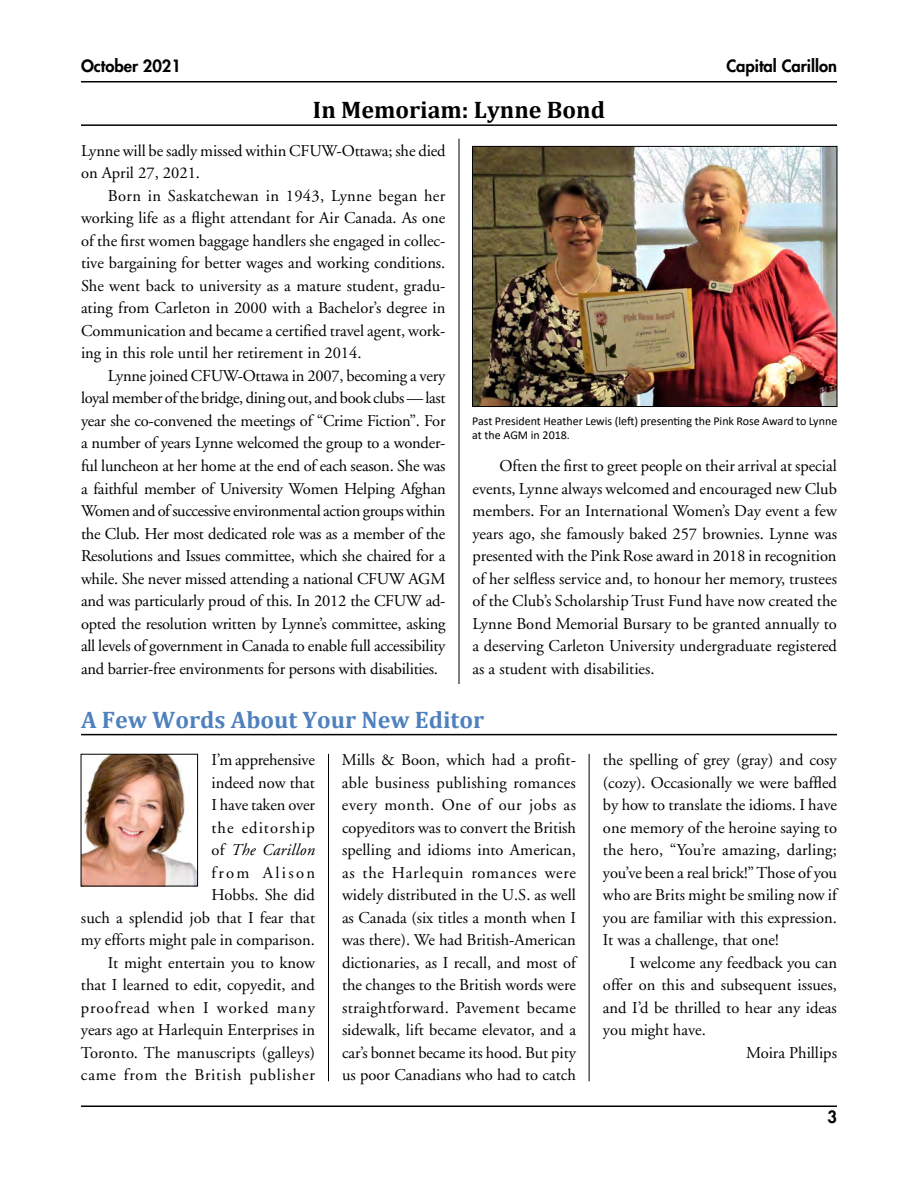
<style>
.page{position:relative;width:918px;height:1188px;background:#fff}
.page>*{position:absolute;margin:0;border:0;box-sizing:border-box;transform-origin:0 0}
.Heading_1{font:700 24px "Cambria";color:#4f81bd}
.Heading_1-2{font:700 24px "Cambria";color:#000}
.Body_text{font:16.5px/22.5px "Adobe Garamond";color:#000;text-align:justify}
.BNI{font:16.5px/22.5px "Adobe Garamond";color:#000;text-align:right}
.BNI-2{font:800 16.5px "Futura";color:#000}
.t1{font:12px/14.4px "Calibri";color:#000}
.s1{font-style:italic}
</style>
<div class="page">
<hr style="left:81px;top:1106px;width:756px;height:1px;background:#000">
<hr style="left:81px;top:81px;width:756px;height:1px;background:#000">
<hr style="left:81px;top:734px;width:756px;height:1px;background:#000">
<img style="left:83px;top:756px;width:113px;height:128px">
<div style="left:81px;top:754px;width:117px;height:132px;border:1px solid #000"></div>
<hr style="left:328px;top:754px;width:1px;height:327px;background:#000">
<hr style="left:589px;top:754px;width:1px;height:327px;background:#000">
<hr style="left:81px;top:124px;width:756px;height:2px;background:#000">
<img style="left:474px;top:148px;width:361px;height:257px">
<div style="left:472px;top:146px;width:365px;height:261px;border:1px solid #000"></div>
<hr style="left:459px;top:139px;width:1px;height:545px;background:#000">
<p class="BNI-2" style="left:81px;top:55px;width:101px">October 2021</p>
<p class="BNI-2" style="left:726px;top:55px;width:112px">Capital Carillon</p>
<p class="Heading_1-2" style="left:313px;top:93px;width:294px">In Memoriam: Lynne Bond</p>
<p class="BNI" style="left:81px;top:140px;width:366px;text-align:left">Lynne will be sadly missed within CFUW-Ottawa; she died on April 27, 2021.</p>
<p class="Body_text" style="left:81px;top:185px;width:366px;text-indent:27px">Born in Saskatchewan in 1943, Lynne began her working life as a flight attendant for Air Canada. As one of the first women baggage handlers she engaged in collec&shy;tive bargaining for better wages and working conditions.<br>She went back to university as a mature student, gradu&shy;ating from Carleton in 2000 with a Bachelor’s degree in Communication and became a certified travel agent, work&shy;ing in this role until her retirement in 2014.</p>
<p class="Body_text" style="left:81px;top:365px;width:366px;text-indent:27px">Lynne joined CFUW-Ottawa in 2007, becoming a very loyal member of the bridge, dining out, and book clubs — last year she co-convened the meetings of “Crime Fiction”. For a number of years Lynne welcomed the group to a wonder&shy;ful luncheon at her home at the end of each season. She was a faithful member of University Women Helping Afghan Women and of successive environmental action groups within the Club. Her most dedicated role was as a member of the Resolutions and Issues committee, which she chaired for a while. She never missed attending a national CFUW AGM and was particularly proud of this. In 2012 the CFUW ad&shy;opted the resolution written by Lynne’s committee, asking all levels of government in Canada to enable full accessibility and barrier-free environments for persons with disabilities.</p>
<p class="t1" style="left:472px;top:413px;width:367px">Past President Heather Lewis (left) presenting the Pink Rose Award to Lynne at the AGM in 2018.</p>
<p class="Body_text" style="left:473px;top:455px;width:366px;text-indent:27px">Often the first to greet people on their arrival at special events, Lynne always welcomed and encouraged new Club members. For an International Women’s Day event a few years ago, she famously baked 257 brownies. Lynne was presented with the Pink Rose award in 2018 in recognition of her selfless service and, to honour her memory, trustees of the Club’s Scholarship Trust Fund have now created the Lynne Bond Memorial Bursary to be granted annually to a deserving Carleton University undergraduate registered as a student with disabilities.</p>
<p class="Heading_1" style="left:81px;top:703px;width:405px">A Few Words About Your New Editor</p>
<p class="BNI" style="left:81px;top:749px;width:236px">I’m apprehensive<br>indeed now that<br>I have taken over<br>the editorship<br>of <span class="s1">The Carillon<br></span>from Alison<br>Hobbs. She did<br>such a splendid job that I fear that my efforts might pale in comparison.</p>
<p class="Body_text" style="left:81px;top:952px;width:236px;text-indent:27px">It might entertain you to know that I learned to edit, copyedit, and proofread when I worked many years ago at Harlequin Enterprises in Toronto. The manuscripts (galleys) came from the British publisher</p>
<p class="Body_text" style="left:342px;top:749px;width:236px">Mills &amp; Boon, which had a profit&shy;able business publishing romances every month. One of our jobs as copyeditors was to convert the British spelling and idioms into American, as the Harlequin romances were widely distributed in the U.S. as well as Canada (six titles a month when I was there). We had British-American dictionaries, as I recall, and most of the changes to the British words were straightforward. Pavement became sidewalk, lift became elevator, and a car’s bonnet became its hood. But pity us poor Canadians who had to catch</p>
<p class="Body_text" style="left:603px;top:749px;width:236px">the spelling of grey (gray) and cosy (cozy). Occasionally we were baffled by how to translate the idioms. I have one memory of the heroine saying to the hero, “You’re amazing, darling; you’ve been a real brick!” Those of you who are Brits might be smiling now if you are familiar with this expression.<br>It was a challenge, that one!</p>
<p class="Body_text" style="left:603px;top:952px;width:236px;text-indent:27px">I welcome any feedback you can offer on this and subsequent issues, and I’d be thrilled to hear any ideas you might have.</p>
<p class="Body_text" style="left:746px;top:1042px;width:92px">Moira Phillips</p>
<p class="BNI-2" style="left:827px;top:1106px;width:11px">3</p>
</div>
